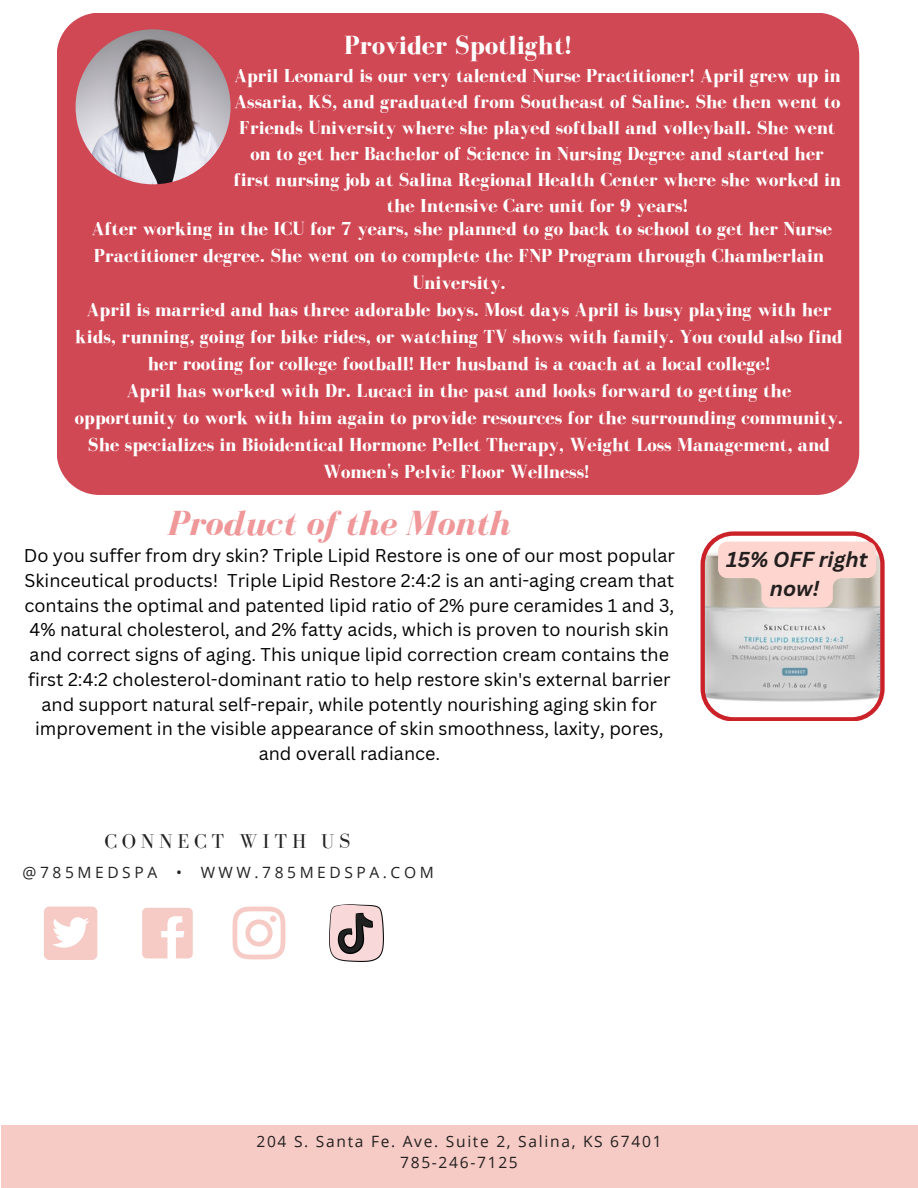
<style>
.page{position:relative;width:918px;height:1188px;background:#fff}
.page>*{position:absolute;margin:0;border:0;box-sizing:border-box;transform-origin:0 0}
.t1{font:italic 700 36px "Bodoni FLF";color:#f09799}
.t2{font:700 27px "Bodoni FLF";color:#fff}
.t3{font:italic 700 21px/29.2px "Canva Sans";color:#231f1f;text-align:center}
.t4{font:20.55px "Bodoni FLF";letter-spacing:.23em;color:#222}
.t5{font:700 19.35px/27px "Bodoni FLF";color:#fff;text-align:center}
.t6{font:18px/24.8px "Canva Sans";color:#000;text-align:center}
.t7{font:15.6px/21.1px "Open Sans";letter-spacing:.11em;color:#231f1f;text-align:center}
.t8{font:15.6px "Open Sans";letter-spacing:.23em;color:#222}
</style>
<div class="page">
<svg style="left:233px;top:907px;width:52px;height:52px"></svg>
<div style="left:1px;top:1126px;width:917px;height:62px;background:#f6cbc5"></div>
<svg style="left:44px;top:907px;width:53px;height:53px"></svg>
<svg style="left:142px;top:908px;width:51px;height:50px"></svg>
<div style="left:57px;top:13px;width:802px;height:482px;background:#d04854"></div>
<img style="left:76px;top:29px;width:155px;height:155px;border-radius:50%">
<img style="left:329px;top:905px;width:54px;height:56px">
<svg style="left:701px;top:531px;width:184px;height:190px;background:#dcc5c4"></svg>
<h2 class="t2" style="left:344px;top:30px;width:229px">Provider Spotlight!</h2>
<p class="t5" style="left:234px;top:63px;width:609px;line-height:25.8px">April Leonard is our very talented Nurse Practitioner! April grew up in Assaria, KS, and graduated from Southeast of Saline. She then went to Friends University where she played softball and volleyball. She went on to get her Bachelor of Science in Nursing Degree and started her first nursing job at Salina Regional Health Center where she worked in the Intensive Care unit for 9 years!</p>
<p class="t5" style="left:75px;top:215px;width:770px">After working in the ICU for 7 years, she planned to go back to school to get her Nurse Practitioner degree. She went on to complete the FNP Program through Chamberlain University.<br>April is married and has three adorable boys. Most days April is busy playing with her kids, running, going for bike rides, or watching TV shows with family. You could also find her rooting for college football! Her husband is a coach at a local college!<br>April has worked with Dr. Lucaci in the past and looks forward to getting the opportunity to work with him again to provide resources for the surrounding community.<br>She specializes in Bioidentical Hormone Pellet Therapy, Weight Loss Management, and Women's Pelvic Floor Wellness!</p>
<h1 class="t1" style="left:167px;top:504px;width:344px">Product of the Month</h1>
<p class="t6" style="left:24px;top:543px;width:653px">Do you suffer from dry skin? Triple Lipid Restore is one of our most popular Skinceutical products! Triple Lipid Restore 2:4:2 is an anti-aging cream that contains the optimal and patented lipid ratio of 2% pure ceramides 1 and 3, 4% natural cholesterol, and 2% fatty acids, which is proven to nourish skin and correct signs of aging. This unique lipid correction cream contains the first 2:4:2 cholesterol-dominant ratio to help restore skin's external barrier and support natural self-repair, while potently nourishing aging skin for improvement in the visible appearance of skin smoothness, laxity, pores, and overall radiance.</p>
<p class="t3" style="left:726px;top:544px;width:143px">15% OFF right now!</p>
<p class="t4" style="left:105px;top:830px;width:247px">CONNECT WITH US</p>
<p class="t8" style="left:23px;top:862px;width:413px">@785MEDSPA • WWW.785MEDSPA.COM</p>
<p class="t7" style="left:256px;top:1130px;width:407px">204 S. Santa Fe. Ave. Suite 2, Salina, KS 67401<br>785-246-7125</p>
</div>
